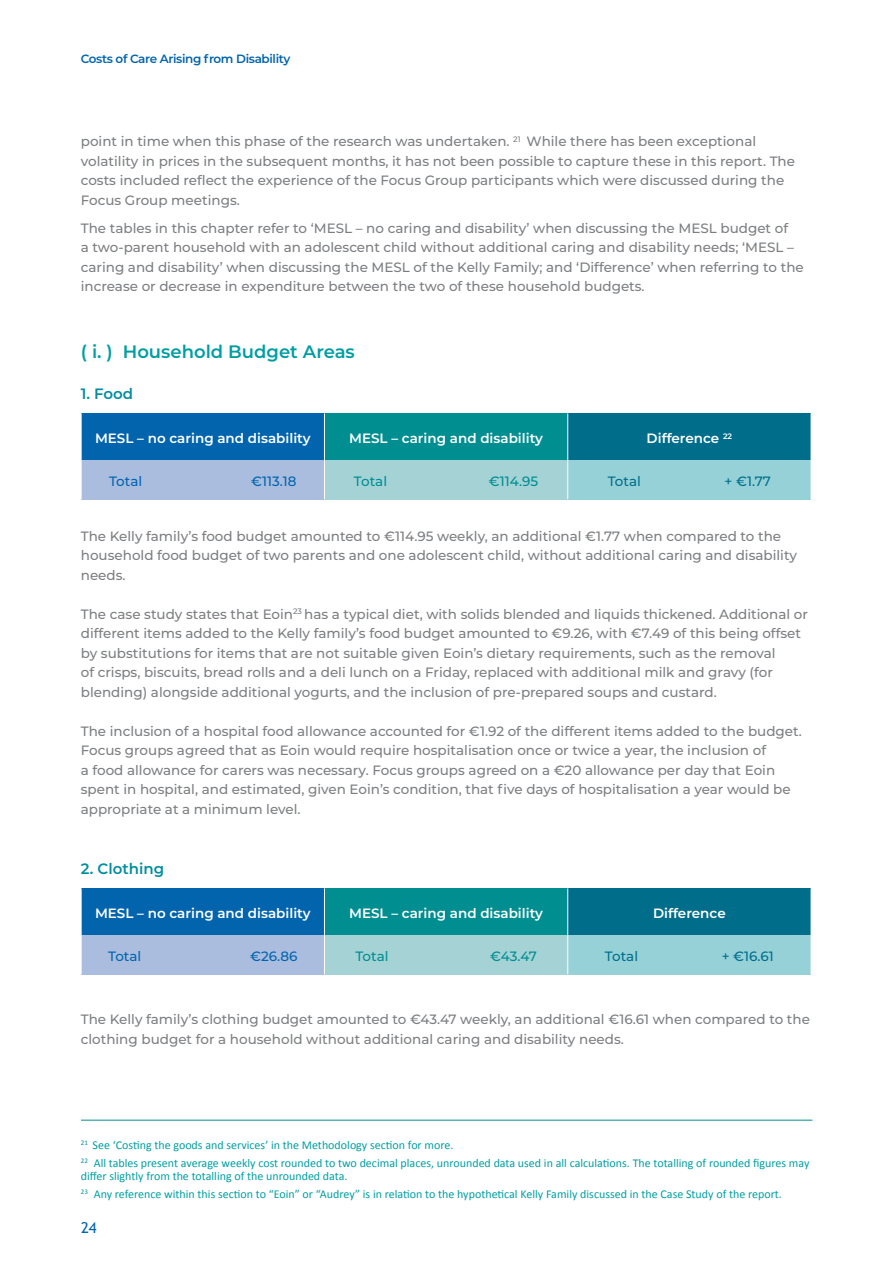
<style>
.page{position:relative;width:893px;height:1263px;background:#fff}
.page>*{position:absolute;margin:0;border:0;box-sizing:border-box;transform-origin:0 0}
.t1{font:600 18px "Montserrat";color:#009ea2}
.t2{font:600 15px "Montserrat";color:#018ea1}
.t3{font:15px "Trebuchet MS";color:#0164ad}
.t4{font:500 13.5px/19.5px "Montserrat";color:#7c7e81}
.t5{font:600 13.5px "Montserrat";color:#fff}
.t6{font:500 13.5px "Montserrat";color:#0164ad}
.t7{font:500 13.5px "Montserrat";color:#008e91}
.t8{font:500 13.5px "Montserrat";color:#006e8a}
.footnote_text{font:12px/13.5px "Calibri";color:#009ea2}
.t9{font:600 12px "Montserrat";letter-spacing:-.03em;color:#0164ad}
</style>
<div class="page">
<div style="left:81px;top:413px;width:243px;height:47px;background:#0164ad"></div>
<div style="left:324px;top:413px;width:244px;height:47px;background:#008e91"></div>
<div style="left:568px;top:413px;width:243px;height:47px;background:#006e8a"></div>
<div style="left:81px;top:460px;width:243px;height:39px;background:#aabddf"></div>
<div style="left:324px;top:460px;width:244px;height:39px;background:#a4d2d5"></div>
<div style="left:568px;top:460px;width:243px;height:39px;background:#96d1d8"></div>
<hr style="left:81px;top:413px;width:1px;height:47px;background:#fff">
<hr style="left:324px;top:413px;width:1px;height:47px;background:#fff">
<hr style="left:567px;top:413px;width:1px;height:47px;background:#fff">
<hr style="left:81px;top:460px;width:1px;height:39px;background:#fff">
<hr style="left:324px;top:460px;width:1px;height:39px;background:#fff">
<hr style="left:567px;top:460px;width:1px;height:39px;background:#fff">
<div style="left:81px;top:888px;width:243px;height:47px;background:#0164ad"></div>
<div style="left:324px;top:888px;width:244px;height:47px;background:#008e91"></div>
<div style="left:568px;top:888px;width:243px;height:47px;background:#006e8a"></div>
<div style="left:81px;top:935px;width:243px;height:39px;background:#aabddf"></div>
<div style="left:324px;top:935px;width:244px;height:39px;background:#a4d2d5"></div>
<div style="left:568px;top:935px;width:243px;height:39px;background:#96d1d8"></div>
<hr style="left:81px;top:888px;width:1px;height:47px;background:#fff">
<hr style="left:324px;top:888px;width:1px;height:47px;background:#fff">
<hr style="left:567px;top:888px;width:1px;height:47px;background:#fff">
<hr style="left:81px;top:935px;width:1px;height:39px;background:#fff">
<hr style="left:324px;top:935px;width:1px;height:39px;background:#fff">
<hr style="left:567px;top:935px;width:1px;height:39px;background:#fff">
<hr style="left:81px;top:1120px;width:731px;height:1px;background:#008e91">
<p class="t9" style="left:81px;top:50px;width:211px">Costs of Care Arising from Disability</p>
<p class="t4" style="left:81px;top:131px;width:716px">point in time when this phase of the research was undertaken. <sup>21</sup> While there has been exceptional volatility in prices in the subsequent months, it has not been possible to capture these in this report. The costs included reflect the experience of the Focus Group participants which were discussed during the Focus Group meetings.</p>
<p class="t4" style="left:81px;top:218px;width:725px">The tables in this chapter refer to ‘MESL – no caring and disability’ when discussing the MESL budget of<br>a two-parent household with an adolescent child without additional caring and disability needs; ‘MESL – caring and disability’ when discussing the MESL of the Kelly Family; and ‘Difference’ when referring to the increase or decrease in expenditure between the two of these household budgets.</p>
<p class="t1" style="left:81px;top:339px;width:276px">( i. ) Household Budget Areas</p>
<p class="t2" style="left:81px;top:383px;width:54px">1. Food</p>
<p class="t5" style="left:95px;top:429px;width:217px">MESL – no caring and disability</p>
<p class="t5" style="left:349px;top:429px;width:195px">MESL – caring and disability</p>
<p class="t5" style="left:647px;top:429px;width:87px">Difference <sup>22</sup></p>
<p class="t6" style="left:109px;top:472px;width:35px">Total</p>
<p class="t6" style="left:251px;top:472px;width:47px">€113.18</p>
<p class="t7" style="left:354px;top:472px;width:35px">Total</p>
<p class="t7" style="left:489px;top:472px;width:51px">€114.95</p>
<p class="t8" style="left:608px;top:472px;width:35px">Total</p>
<p class="t8" style="left:724px;top:472px;width:48px">+ €1.77</p>
<p class="t4" style="left:81px;top:526px;width:718px">The Kelly family’s food budget amounted to €114.95 weekly, an additional €1.77 when compared to the household food budget of two parents and one adolescent child, without additional caring and disability needs.</p>
<p class="t4" style="left:81px;top:604px;width:729px">The case study states that Eoin<sup>23</sup> has a typical diet, with solids blended and liquids thickened. Additional or different items added to the Kelly family’s food budget amounted to €9.26, with €7.49 of this being offset by substitutions for items that are not suitable given Eoin’s dietary requirements, such as the removal<br>of crisps, biscuits, bread rolls and a deli lunch on a Friday, replaced with additional milk and gravy (for blending) alongside additional yogurts, and the inclusion of pre-prepared soups and custard.</p>
<p class="t4" style="left:81px;top:721px;width:723px">The inclusion of a hospital food allowance accounted for €1.92 of the different items added to the budget.<br>Focus groups agreed that as Eoin would require hospitalisation once or twice a year, the inclusion of<br>a food allowance for carers was necessary. Focus groups agreed on a €20 allowance per day that Eoin spent in hospital, and estimated, given Eoin’s condition, that five days of hospitalisation a year would be appropriate at a minimum level.</p>
<p class="t2" style="left:81px;top:858px;width:85px">2. Clothing</p>
<p class="t5" style="left:95px;top:904px;width:217px">MESL – no caring and disability</p>
<p class="t5" style="left:349px;top:904px;width:195px">MESL – caring and disability</p>
<p class="t5" style="left:653px;top:904px;width:74px">Difference</p>
<p class="t6" style="left:108px;top:947px;width:35px">Total</p>
<p class="t6" style="left:250px;top:947px;width:49px">€26.86</p>
<p class="t7" style="left:355px;top:947px;width:35px">Total</p>
<p class="t7" style="left:490px;top:947px;width:48px">€43.47</p>
<p class="t8" style="left:605px;top:947px;width:35px">Total</p>
<p class="t8" style="left:722px;top:947px;width:54px">+ €16.61</p>
<p class="t4" style="left:81px;top:1009px;width:731px">The Kelly family’s clothing budget amounted to €43.47 weekly, an additional €16.61 when compared to the clothing budget for a household without additional caring and disability needs.</p>
<p class="footnote_text" style="left:81px;top:1138px;width:374px"><sup>21</sup> See ‘Costing the goods and services’ in the Methodology section for more.</p>
<p class="footnote_text" style="left:81px;top:1155px;width:730px"><sup>22</sup> All tables present average weekly cost rounded to two decimal places, unrounded data used in all calculations. The totalling of rounded figures may differ slightly from the totalling of the unrounded data.</p>
<p class="footnote_text" style="left:81px;top:1187px;width:703px"><sup>23</sup> Any reference within this section to “Eoin” or “Audrey” is in relation to the hypothetical Kelly Family discussed in the Case Study of the report.</p>
<p class="t3" style="left:81px;top:1219px;width:17px">24</p>
</div>
